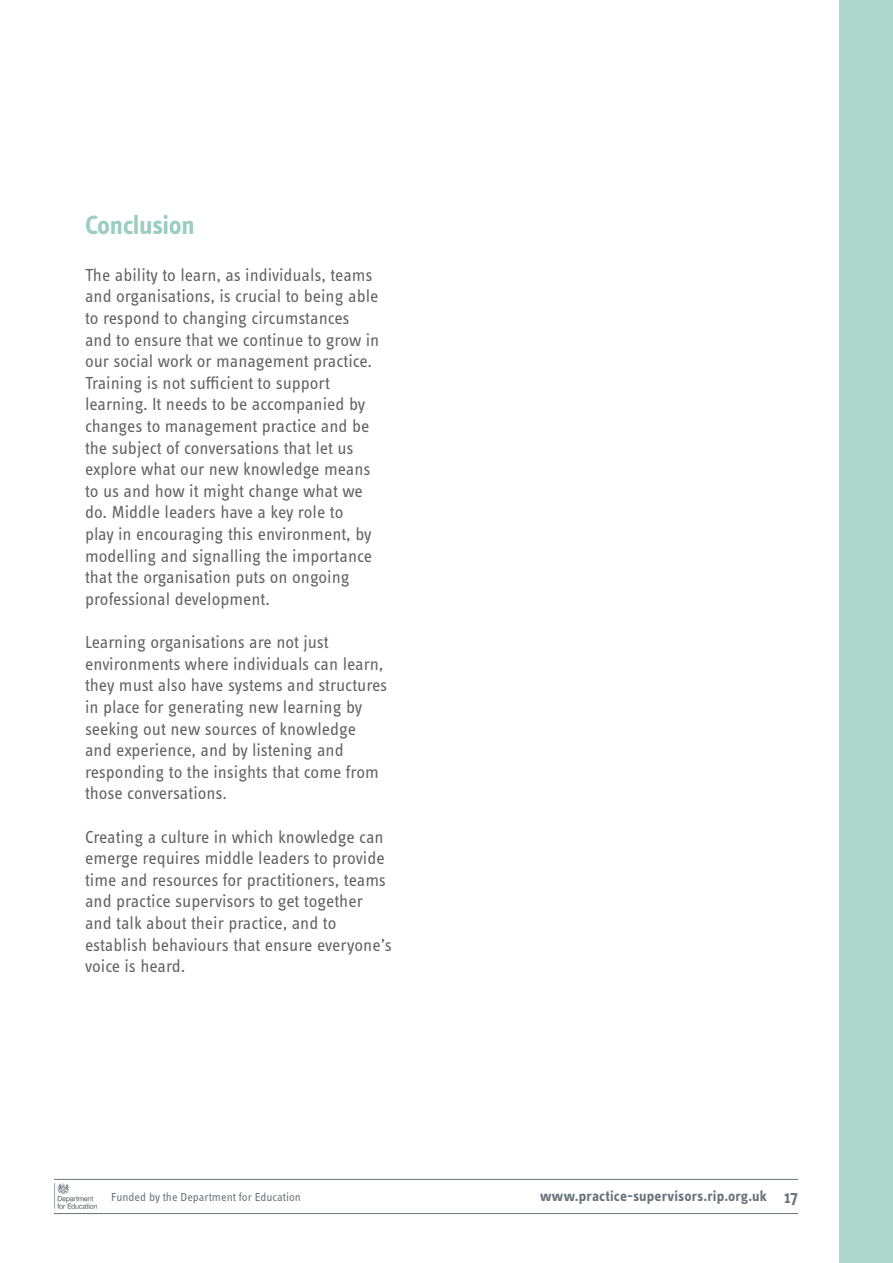
<style>
.page{position:relative;width:893px;height:1263px;background:#fff}
.page>*{position:absolute;margin:0;border:0;box-sizing:border-box;transform-origin:0 0}
.KB_Main_Heading{font:700 27px "Info Text Pro";letter-spacing:-.015em;color:#9bcdc1}
.PSDP_body_text{font:18px/21.6px "Info Text Pro";color:#636366}
.t1{font:700 15px "Info Text Pro";letter-spacing:.01em;color:#69737d}
.t2{font:12px "Info Text Pro";color:#69737d}
.s1{font-weight:600;font-size:18px}
</style>
<div class="page">
<div style="left:839px;top:0;width:54px;height:1263px;background:#afd7cd"></div>
<hr style="left:54px;top:1213px;width:744px;height:1px;background:#69737d">
<hr style="left:54px;top:1179px;width:744px;height:1px;background:#69737d">
<img style="left:54px;top:1183px;width:42px;height:25px">
<p class="KB_Main_Heading" style="left:85px;top:209px;width:111px">Conclusion</p>
<p class="PSDP_body_text" style="left:85px;top:264px;width:296px">The ability to learn, as individuals, teams and organisations, is crucial to being able to respond to changing circumstances and to ensure that we continue to grow in our social work or management practice.<br>Training is not sufficient to support learning. It needs to be accompanied by changes to management practice and be the subject of conversations that let us explore what our new knowledge means to us and how it might change what we do. Middle leaders have a key role to<br>play in encouraging this environment, by modelling and signalling the importance that the organisation puts on ongoing professional development.</p>
<p class="PSDP_body_text" style="left:85px;top:631px;width:304px">Learning organisations are not just environments where individuals can learn, they must also have systems and structures in place for generating new learning by seeking out new sources of knowledge and experience, and by listening and responding to the insights that come from those conversations.</p>
<p class="PSDP_body_text" style="left:85px;top:825px;width:308px">Creating a culture in which knowledge can emerge requires middle leaders to provide time and resources for practitioners, teams and practice supervisors to get together and talk about their practice, and to establish behaviours that ensure everyone’s voice is heard.</p>
<p class="t2" style="left:111px;top:1190px;width:191px">Funded by the Department for Education</p>
<p class="t1" style="left:540px;top:1187px;width:260px">www.practice-supervisors.rip.org.uk <span class="s1">17</span></p>
</div>
